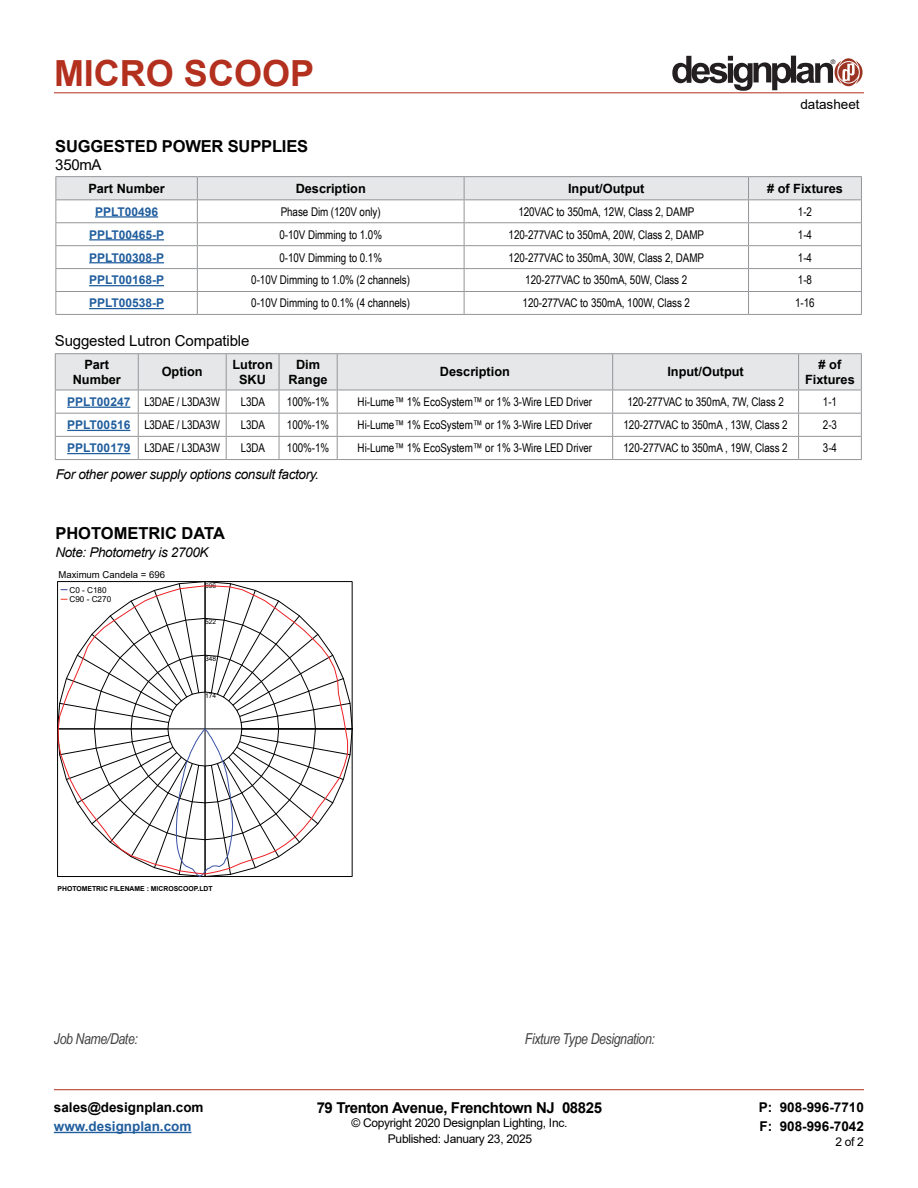
<style>
.page{position:relative;width:918px;height:1188px;background:#fff}
.page>*{position:absolute;margin:0;border:0;box-sizing:border-box;transform-origin:0 0}
.t1{font:700 36px "Arial";color:#b32f1e}
.t2{font:700 16.5px "Arial";letter-spacing:-.01em;color:#000}
.t3{font:italic 15px "Arial Narrow";letter-spacing:-.025em;color:#414042}
.t4{font:700 15px "Arial";letter-spacing:-.025em;color:#000}
.t5{font:15px "Arial";letter-spacing:-.01em;color:#000}
.t6{font:italic 13.5px "Arial";letter-spacing:-.025em;color:#000}
.t7{font:700 13.5px/19.5px "Arial";color:#000}
.t8{font:700 13.5px "Arial";color:#215e9e}
.t9{font:13.5px "Arial";color:#000}
.t10{font:700 12.75px/15px "Arial";color:#000;text-align:center}
.t11{font:12px "Arial Narrow";letter-spacing:-.005em;color:#000}
.t12{font:12px "Arial";letter-spacing:-.025em;color:#000}
.t13{font:700 12px "Arial";color:#215e9e}
.t14{font:9.6px "Arial";color:#000}
.t15{font:8.25px/9.3px "Arial";color:#000}
.t16{font:700 6.9px "Arial";color:#000}
.t17{font:6.6px "Arial";letter-spacing:.005em;color:#000}
.t18{font:6.3px "Helvetica";color:#231f20}
.s1{font-family:"Arial";font-weight:700;color:#215e9e}
</style>
<div class="page">
<hr style="left:54px;top:93px;width:810px;height:1px;background:#b32f1e">
<hr style="left:54px;top:1089px;width:810px;height:1px;background:#b32f1e">
<hr style="left:54px;top:1132px;width:137px;height:1px;background:#215e9e">
<svg style="left:672px;top:56px;width:191px;height:35px"></svg>
<hr style="left:55px;top:459px;width:83px;height:1px;background:#939598">
<hr style="left:138px;top:459px;width:88px;height:1px;background:#939598">
<hr style="left:226px;top:459px;width:53px;height:1px;background:#939598">
<hr style="left:279px;top:459px;width:58px;height:1px;background:#939598">
<hr style="left:337px;top:459px;width:276px;height:1px;background:#939598">
<hr style="left:613px;top:459px;width:186px;height:1px;background:#939598">
<hr style="left:799px;top:459px;width:63px;height:1px;background:#939598">
<svg style="left:55px;top:354px;width:807px;height:105px"></svg>
<hr style="left:55px;top:353px;width:83px;height:1px;background:#939598">
<hr style="left:55px;top:354px;width:1px;height:36px;background:#939598">
<hr style="left:138px;top:353px;width:88px;height:1px;background:#939598">
<hr style="left:226px;top:353px;width:53px;height:1px;background:#939598">
<hr style="left:279px;top:353px;width:58px;height:1px;background:#939598">
<hr style="left:337px;top:353px;width:276px;height:1px;background:#939598">
<hr style="left:613px;top:353px;width:186px;height:1px;background:#939598">
<hr style="left:799px;top:353px;width:63px;height:1px;background:#939598">
<hr style="left:861px;top:354px;width:1px;height:36px;background:#939598">
<hr style="left:67px;top:407px;width:63px;height:1px;background:#215e9e">
<hr style="left:67px;top:430px;width:63px;height:1px;background:#215e9e">
<hr style="left:67px;top:453px;width:63px;height:1px;background:#215e9e">
<hr style="left:56px;top:314px;width:141px;height:1px;background:#939598">
<hr style="left:197px;top:314px;width:267px;height:1px;background:#939598">
<hr style="left:464px;top:314px;width:285px;height:1px;background:#939598">
<hr style="left:749px;top:314px;width:113px;height:1px;background:#939598">
<hr style="left:56px;top:176px;width:141px;height:1px;background:#939598">
<hr style="left:197px;top:176px;width:267px;height:1px;background:#939598">
<hr style="left:464px;top:176px;width:285px;height:1px;background:#939598">
<hr style="left:749px;top:176px;width:113px;height:1px;background:#939598">
<svg style="left:56px;top:177px;width:806px;height:137px"></svg>
<hr style="left:95px;top:216px;width:63px;height:2px;background:#215e9e">
<hr style="left:89px;top:239px;width:75px;height:1px;background:#215e9e">
<hr style="left:89px;top:262px;width:75px;height:1px;background:#215e9e">
<hr style="left:89px;top:285px;width:75px;height:1px;background:#215e9e">
<hr style="left:89px;top:308px;width:75px;height:1px;background:#215e9e">
<svg style="left:60px;top:584px;width:290px;height:293px"></svg>
<h1 class="t1" style="left:54px;top:48px;width:262px">MICRO SCOOP</h1>
<p class="t18" style="left:831px;top:58px;width:6px">®</p>
<h2 class="t2" style="left:55px;top:134px;width:254px">SUGGESTED POWER SUPPLIES</h2>
<p class="t5" style="left:55px;top:154px;width:48px">350mA</p>
<p class="t9" style="left:800px;top:95px;width:61px">datasheet</p>
<p class="t10" style="left:88px;top:181px;width:78px">Part Number</p>
<p class="t10" style="left:296px;top:181px;width:72px">Description</p>
<p class="t10" style="left:568px;top:181px;width:78px">Input/Output</p>
<p class="t10" style="left:767px;top:181px;width:77px"># of Fixtures</p>
<p class="t13" style="left:95px;top:203px;width:65px">PPLT00496</p>
<p class="t11" style="left:281px;top:203px;width:101px">Phase Dim (120V only)</p>
<p class="t11" style="left:518px;top:203px;width:178px">120VAC to 350mA, 12W, Class 2, DAMP</p>
<p class="t11" style="left:798px;top:203px;width:16px">1-2</p>
<p class="t13" style="left:89px;top:226px;width:77px">PPLT00465-P</p>
<p class="t11" style="left:279px;top:226px;width:104px">0-10V Dimming to 1.0%</p>
<p class="t11" style="left:509px;top:226px;width:197px">120-277VAC to 350mA, 20W, Class 2, DAMP</p>
<p class="t11" style="left:798px;top:226px;width:16px">1-4</p>
<p class="t13" style="left:89px;top:249px;width:77px">PPLT00308-P</p>
<p class="t11" style="left:279px;top:248px;width:104px">0-10V Dimming to 0.1%</p>
<p class="t11" style="left:509px;top:248px;width:197px">120-277VAC to 350mA, 30W, Class 2, DAMP</p>
<p class="t11" style="left:798px;top:248px;width:16px">1-4</p>
<p class="t13" style="left:89px;top:272px;width:77px">PPLT00168-P</p>
<p class="t11" style="left:251px;top:271px;width:160px">0-10V Dimming to 1.0% (2 channels)</p>
<p class="t11" style="left:525px;top:271px;width:163px">120-277VAC to 350mA, 50W, Class 2</p>
<p class="t11" style="left:798px;top:271px;width:16px">1-8</p>
<p class="t13" style="left:89px;top:295px;width:77px">PPLT00538-P</p>
<p class="t11" style="left:251px;top:294px;width:160px">0-10V Dimming to 0.1% (4 channels)</p>
<p class="t11" style="left:523px;top:294px;width:169px">120-277VAC to 350mA, 100W, Class 2</p>
<p class="t11" style="left:795px;top:294px;width:21px">1-16</p>
<p class="t5" style="left:55px;top:330px;width:196px">Suggested Lutron Compatible</p>
<p class="t10" style="left:73px;top:357px;width:50px">Part<br>Number</p>
<p class="t10" style="left:162px;top:365px;width:43px">Option</p>
<p class="t10" style="left:232px;top:357px;width:42px">Lutron<br>SKU</p>
<p class="t10" style="left:289px;top:357px;width:40px">Dim<br>Range</p>
<p class="t10" style="left:440px;top:365px;width:72px">Description</p>
<p class="t10" style="left:667px;top:365px;width:78px">Input/Output</p>
<p class="t10" style="left:805px;top:357px;width:51px"># of<br>Fixtures</p>
<p class="t11" style="left:67px;top:393px;width:154px"><span class="s1">PPLT00247</span> L3DAE / L3DA3W</p>
<p class="t11" style="left:241px;top:393px;width:26px">L3DA</p>
<p class="t11" style="left:287px;top:393px;width:44px">100%-1%</p>
<p class="t11" style="left:358px;top:393px;width:236px">Hi-Lume™ 1% EcoSystem™ or 1% 3-Wire LED Driver</p>
<p class="t11" style="left:627px;top:393px;width:158px">120-277VAC to 350mA, 7W, Class 2</p>
<p class="t11" style="left:823px;top:393px;width:16px">1-1</p>
<p class="t11" style="left:67px;top:416px;width:154px"><span class="s1">PPLT00516</span> L3DAE / L3DA3W</p>
<p class="t11" style="left:241px;top:416px;width:26px">L3DA</p>
<p class="t11" style="left:287px;top:416px;width:44px">100%-1%</p>
<p class="t11" style="left:358px;top:416px;width:236px">Hi-Lume™ 1% EcoSystem™ or 1% 3-Wire LED Driver</p>
<p class="t11" style="left:624px;top:416px;width:166px">120-277VAC to 350mA , 13W, Class 2</p>
<p class="t11" style="left:823px;top:416px;width:16px">2-3</p>
<p class="t11" style="left:67px;top:439px;width:154px"><span class="s1">PPLT00179</span> L3DAE / L3DA3W</p>
<p class="t11" style="left:241px;top:439px;width:26px">L3DA</p>
<p class="t11" style="left:287px;top:439px;width:44px">100%-1%</p>
<p class="t11" style="left:358px;top:439px;width:236px">Hi-Lume™ 1% EcoSystem™ or 1% 3-Wire LED Driver</p>
<p class="t11" style="left:624px;top:439px;width:166px">120-277VAC to 350mA , 19W, Class 2</p>
<p class="t11" style="left:823px;top:439px;width:16px">3-4</p>
<p class="t6" style="left:56px;top:466px;width:265px">For other power supply options consult factory.</p>
<h2 class="t2" style="left:55px;top:521px;width:171px">PHOTOMETRIC DATA</h2>
<p class="t6" style="left:55px;top:543px;width:155px">Note: Photometry is 2700K</p>
<p class="t14" style="left:58px;top:568px;width:108px">Maximum Candela = 696</p>
<p class="t15" style="left:69px;top:585px;width:43px">C0 - C180<br>C90 - C270</p>
<p class="t17" style="left:205px;top:581px;width:13px">696</p>
<p class="t17" style="left:205px;top:618px;width:13px">522</p>
<p class="t17" style="left:205px;top:654px;width:13px">348</p>
<p class="t17" style="left:205px;top:691px;width:13px">174</p>
<p class="t16" style="left:58px;top:883px;width:157px">PHOTOMETRIC FILENAME : MICROSCOOP.LDT</p>
<p class="t3" style="left:54px;top:1028px;width:85px">Job Name/Date:</p>
<p class="t3" style="left:525px;top:1029px;width:132px">Fixture Type Designation:</p>
<p class="t7" style="left:54px;top:1097px;width:151px">sales@designplan.com</p>
<p class="t8" style="left:54px;top:1117px;width:139px">www.designplan.com</p>
<p class="t4" style="left:317px;top:1097px;width:287px">79 Trenton Avenue, Frenchtown NJ 08825</p>
<p class="t12" style="left:351px;top:1115px;width:217px">© Copyright 2020 Designplan Lighting, Inc.</p>
<p class="t7" style="left:759px;top:1097px;width:107px">P: 908-996-7710<br>F: 908-996-7042</p>
<p class="t12" style="left:388px;top:1130px;width:146px">Published: January 23, 2025</p>
<p class="t12" style="left:835px;top:1133px;width:30px">2 of 2</p>
</div>
